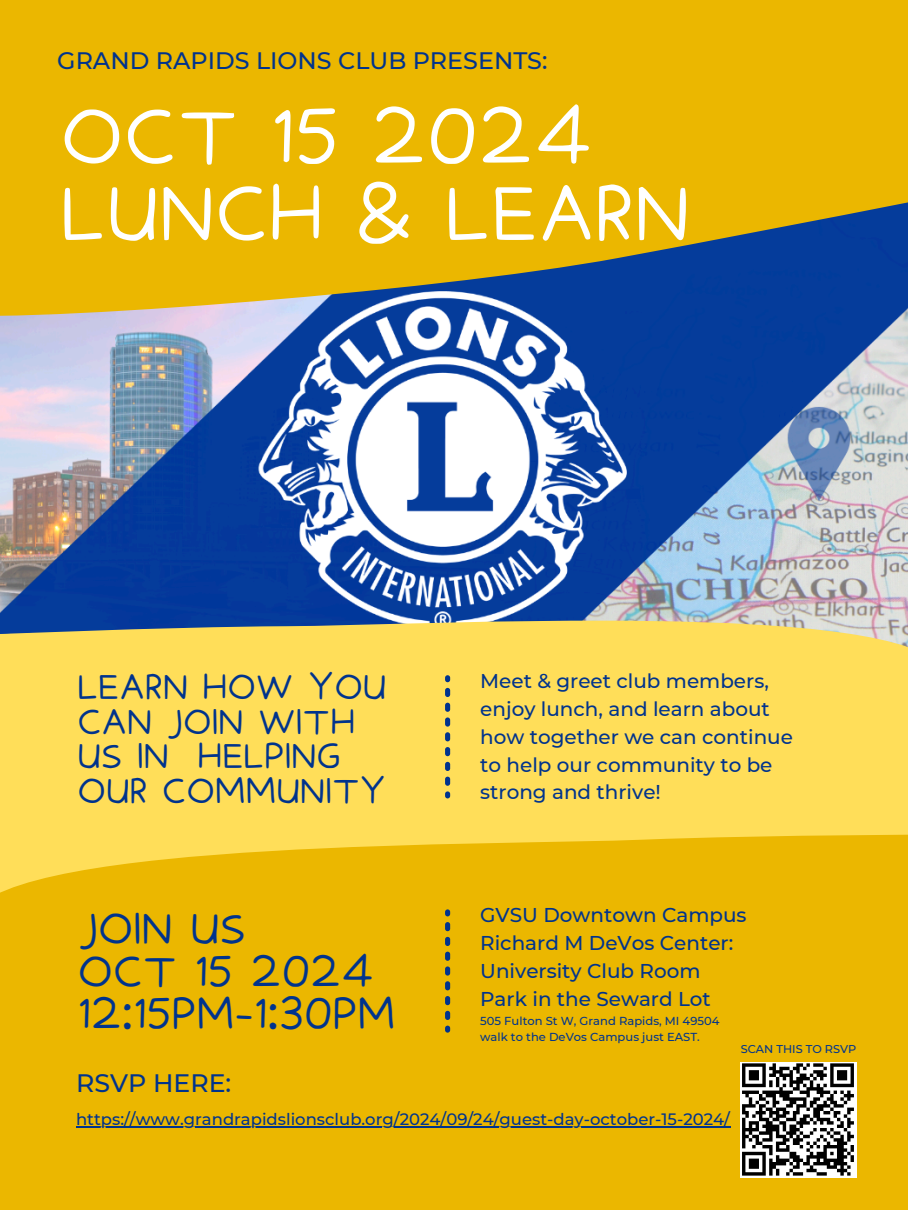
<style>
.page{position:relative;width:908px;height:1210px;background:#fff}
.page>*{position:absolute;margin:0;border:0;box-sizing:border-box;transform-origin:0 0}
.t1{font:76.75px/76.7px "Irene Florentina";letter-spacing:-.075em;color:#fff}
.t2{font:42.73px/42.5px "Irene Florentina";letter-spacing:-.075em;color:#00338d}
.t3{font:34.68px/34.6px "Irene Florentina";letter-spacing:-.075em;color:#00338d}
.t4{font:500 25.2px "Montserrat";color:#00338d}
.t5{font:500 23.8px "Montserrat";color:#00338d}
.t6{font:500 19.95px/27.8px "Montserrat";color:#00338d}
.t7{font:500 16.45px "Montserrat";color:#00338d}
.t8{font:500 11.55px "Montserrat";color:#00338d}
.t9{font:500 11.3px "Montserrat";color:#00338d}
</style>
<div class="page">
<img style="left:0;top:326px;width:907px;height:263px">
<svg style="left:0;top:0;width:907px;height:326px;fill:#ebb700"></svg>
<svg style="left:0;top:589px;width:907px;height:245px;fill:#ffde59"></svg>
<div style="left:0;top:834px;width:907px;height:376px;background:#ebb700"></div>
<svg style="left:445px;top:675px;width:5px;height:7px"></svg>
<svg style="left:445px;top:688px;width:5px;height:110px"></svg>
<svg style="left:445px;top:909px;width:5px;height:7px"></svg>
<svg style="left:445px;top:922px;width:5px;height:110px"></svg>
<img style="left:740px;top:1062px;width:116px;height:115px">
<hr style="left:76px;top:1126px;width:653px;height:2px;background:#00338d">
<p class="t5" style="left:57px;top:46px;width:491px">GRAND RAPIDS LIONS CLUB PRESENTS:</p>
<h1 class="t1" style="left:57px;top:98px;width:637px">OCT 15 2024<br>LUNCH &amp; LEARN</h1>
<p class="t3" style="left:76px;top:669px;width:313px">LEARN HOW YOU<br>CAN JOIN WITH<br>US IN HELPING<br>OUR COMMUNITY</p>
<h3 class="t6" style="left:480px;top:667px;width:314px">Meet &amp; greet club members, enjoy lunch, and learn about how together we can continue to help our community to be strong and thrive!</h3>
<p class="t2" style="left:76px;top:907px;width:322px">JOIN US<br>OCT 15 2024<br>12:15PM-1:30PM</p>
<p class="t6" style="left:480px;top:901px;width:268px">GVSU Downtown Campus</p>
<h5 class="t6" style="left:480px;top:929px;width:254px">Richard M DeVos Center:</h5>
<p class="t6" style="left:480px;top:957px;width:222px">University Club Room</p>
<h2 class="t6" style="left:480px;top:985px;width:232px">Park in the Seward Lot</h2>
<p class="t8" style="left:480px;top:1013px;width:241px">505 Fulton St W, Grand Rapids, MI 49504</p>
<p class="t8" style="left:480px;top:1029px;width:221px">walk to the DeVos Campus just EAST.</p>
<p class="t9" style="left:740px;top:1042px;width:117px">SCAN THIS TO RSVP</p>
<p class="t4" style="left:76px;top:1067px;width:157px">RSVP HERE:</p>
<p class="t7" style="left:76px;top:1109px;width:655px">https://www.grandrapidslionsclub.org/2024/09/24/guest-day-october-15-2024/</p>
</div>
